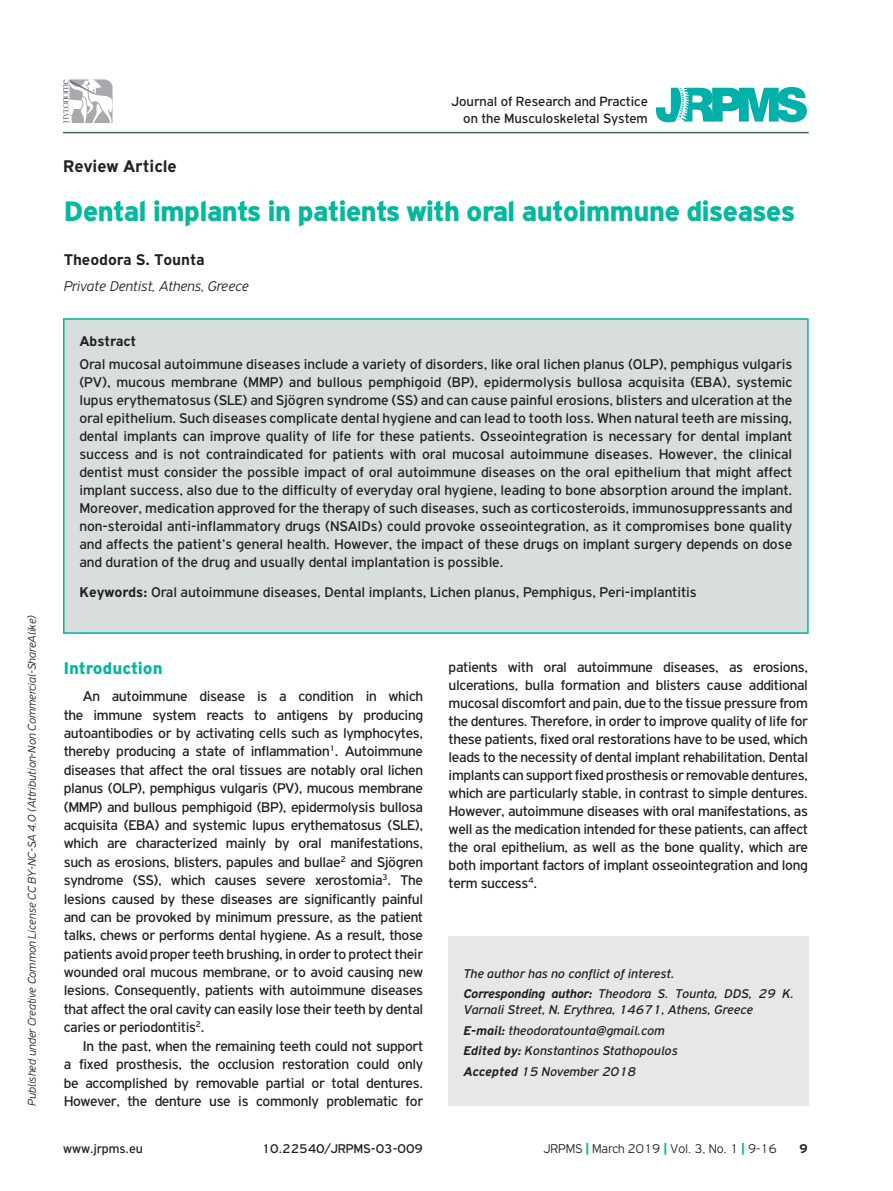
<style>
.page{position:relative;width:893px;height:1191px;background:#fff}
.page>*{position:absolute;margin:0;border:0;box-sizing:border-box;transform-origin:0 0}
.t1{font:900 30px "PF Highway Gothic";letter-spacing:-.03em;color:#03b89d}
.t2{font:700 18px "PF Highway Gothic";color:#231f20}
.t3{font:900 18px "PF Highway Gothic";color:#03b89d}
.t4{font:700 16.5px "PF Highway Gothic";color:#231f20}
.t5{font:15px/18px "PF Highway Gothic";letter-spacing:-.02em;color:#231f20;text-align:justify}
.t6{font:15px "PF Highway Gothic";color:#231f20}
.t7{font:italic 300 15px "PF Highway Gothic";color:#231f20}
.t8{font:700 15px "PF Highway Gothic";color:#231f20}
.t9{font:14.25px/17.1px "PF Highway Gothic";color:#231f20;text-align:right}
.t10{font:italic 13.5px/20.4px "PF Highway Gothic";color:#231f20}
.t11{font:13.5px "PF Highway Gothic";color:#231f20}
.t12{font:300 13.5px "PF Highway Gothic";color:#231f20}
.t13{font:700 13.5px "PF Highway Gothic";color:#231f20}
.t14{font:italic 300 12px "PF Highway Gothic";color:#231f20}
.s1{font-weight:700}
.s2{font-weight:900;color:#03b89d}
</style>
<div class="page">
<div style="left:63px;top:318px;width:745px;height:316px;background:#d8dddd"></div>
<svg style="left:656px;top:87px;width:151px;height:35px"></svg>
<svg style="left:63px;top:79px;width:50px;height:44px"></svg>
<div style="left:63px;top:318px;width:746px;height:316px;border:2px solid #03b89d"></div>
<div style="left:449px;top:936px;width:360px;height:170px;background:#e6e7e9"></div>
<hr style="left:63px;top:132px;width:746px;height:1px;background:#446562">
<p class="t14" style="left:25px;top:1106px;width:492px;rotate:-90deg">Published under Creative Common License CC BY-NC-SA 4.0 (Attribution-Non Commercial-ShareAlike)</p>
<p class="t9" style="left:451px;top:92px;width:198px">Journal of Research and Practice on the Musculoskeletal System</p>
<p class="t2" style="left:63px;top:156px;width:115px">Review Article</p>
<h1 class="t1" style="left:64px;top:195px;width:733px">Dental implants in patients with oral autoimmune diseases</h1>
<p class="t4" style="left:64px;top:250px;width:143px">Theodora S. Tounta</p>
<p class="t7" style="left:64px;top:278px;width:187px">Private Dentist, Athens, Greece</p>
<p class="t8" style="left:79px;top:333px;width:58px">Abstract</p>
<p class="t5" style="left:79px;top:355px;width:714px">Oral mucosal autoimmune diseases include a variety of disorders, like oral lichen planus (OLP), pemphigus vulgaris (PV), mucous membrane (MMP) and bullous pemphigoid (BP), epidermolysis bullosa acquisita (EBA), systemic lupus erythematosus (SLE) and Sjögren syndrome (SS) and can cause painful erosions, blisters and ulceration at the oral epithelium. Such diseases complicate dental hygiene and can lead to tooth loss. When natural teeth are missing, dental implants can improve quality of life for these patients. Osseointegration is necessary for dental implant success and is not contraindicated for patients with oral mucosal autoimmune diseases. However, the clinical dentist must consider the possible impact of oral autoimmune diseases on the oral epithelium that might affect implant success, also due to the difficulty of everyday oral hygiene, leading to bone absorption around the implant.<br>Moreover, medication approved for the therapy of such diseases, such as corticosteroids, immunosuppressants and non-steroidal anti-inflammatory drugs (NSAIDs) could provoke osseointegration, as it compromises bone quality and affects the patient’s general health. However, the impact of these drugs on implant surgery depends on dose and duration of the drug and usually dental implantation is possible.</p>
<p class="t6" style="left:79px;top:584px;width:619px"><span class="s1">Keywords:</span> Oral autoimmune diseases, Dental implants, Lichen planus, Pemphigus, Peri-implantitis</p>
<p class="t3" style="left:64px;top:658px;width:100px">Introduction</p>
<p class="t5" style="left:64px;top:687px;width:361px;line-height:18.5px;text-indent:19px">An autoimmune disease is a condition in which the immune system reacts to antigens by producing autoantibodies or by activating cells such as lymphocytes, thereby producing a state of inflammation<sup>1</sup>. Autoimmune diseases that affect the oral tissues are notably oral lichen planus (OLP), pemphigus vulgaris (PV), mucous membrane (MMP) and bullous pemphigoid (BP), epidermolysis bullosa acquisita (EBA) and systemic lupus erythematosus (SLE), which are characterized mainly by oral manifestations, such as erosions, blisters, papules and bullae<sup>2</sup> and Sjögren syndrome (SS), which causes severe xerostomia<sup>3</sup>. The lesions caused by these diseases are significantly painful and can be provoked by minimum pressure, as the patient talks, chews or performs dental hygiene. As a result, those patients avoid proper teeth brushing, in order to protect their wounded oral mucous membrane, or to avoid causing new lesions. Consequently, patients with autoimmune diseases that affect the oral cavity can easily lose their teeth by dental caries or periodontitis<sup>2</sup>.</p>
<p class="t5" style="left:64px;top:1036px;width:361px;line-height:18.5px;text-indent:19px">In the past, when the remaining teeth could not support a fixed prosthesis, the occlusion restoration could only be accomplished by removable partial or total dentures.<br>However, the denture use is commonly problematic for</p>
<p class="t5" style="left:449px;top:658px;width:361px">patients with oral autoimmune diseases, as erosions, ulcerations, bulla formation and blisters cause additional mucosal discomfort and pain, due to the tissue pressure from the dentures. Therefore, in order to improve quality of life for these patients, fixed oral restorations have to be used, which leads to the necessity of dental implant rehabilitation. Dental implants can support fixed prosthesis or removable dentures, which are particularly stable, in contrast to simple dentures.<br>However, autoimmune diseases with oral manifestations, as well as the medication intended for these patients, can affect the oral epithelium, as well as the bone quality, which are both important factors of implant osseointegration and long term success<sup>4</sup>.</p>
<p class="t10" style="left:463px;top:963px;width:332px">The author has no conflict of interest.<br><span class="s1">Corresponding author:</span> Theodora S. Tounta, DDS, 29 K.</p>
<p class="t10" style="left:463px;top:999px;width:291px">Varnali Street, N. Erythrea, 14671, Athens, Greece <span class="s1">E-mail:</span> theodoratounta@gmail.com<br><span class="s1">Edited by:</span> Konstantinos Stathopoulos<br><span class="s1">Accepted</span> 15 November 2018</p>
<p class="t11" style="left:63px;top:1141px;width:81px">www.jrpms.eu</p>
<p class="t11" style="left:262px;top:1141px;width:163px">10.22540/JRPMS-03-009</p>
<p class="t12" style="left:544px;top:1141px;width:235px">JRPMS <span class="s2">|</span> March 2019 <span class="s2">|</span> Vol. 3, No. 1 <span class="s2">|</span> 9-16</p>
<p class="t13" style="left:799px;top:1140px;width:10px">9</p>
</div>
